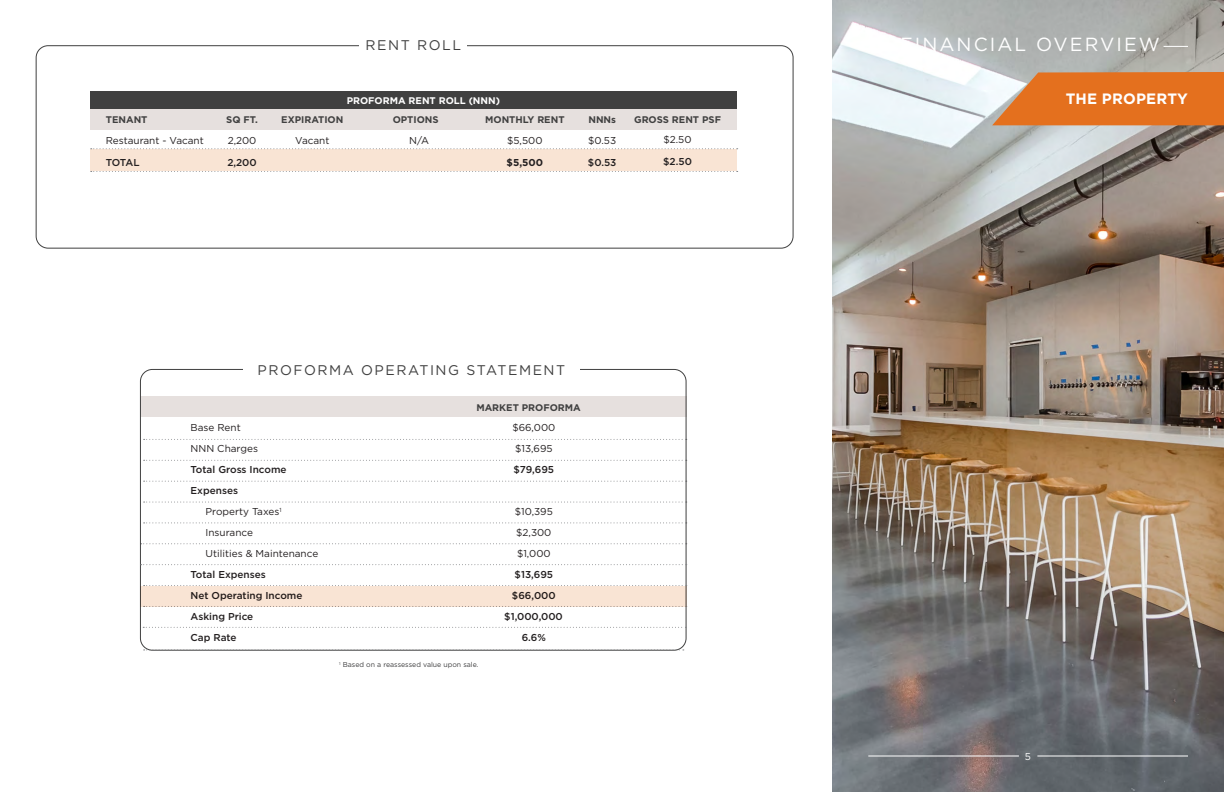
<style>
.page{position:relative;width:1224px;height:792px;background:#fff}
.page>*{position:absolute;margin:0;border:0;box-sizing:border-box;transform-origin:0 0}
.t1{font:19px "Gotham";letter-spacing:.11em;color:#fff}
.Heading_1{font:700 15px "Gotham";letter-spacing:.01em;color:#fff}
.t2{font:14px "Gotham";letter-spacing:.11em;color:#404040}
.Images_Description{font:10px/21px "Gotham";color:#231f20}
.Images_Description-2{font:500 10px "Gotham";color:#231f20}
.Images_Description-3{font:700 10px "Gotham";color:#231f20}
.t3{font:10px "Gotham";color:#fff}
.Property_Specs_New{font:700 9.6px "Gotham";color:#404040}
.Property_Specs_New-2{font:700 9.6px "Gotham";color:#fff}
.t4{font:7px "Gotham";color:#3e3e3f}
.s1{font-weight:500}
</style>
<div class="page">
<div style="left:90px;top:149px;width:647px;height:22px;background:#f9e4d4"></div>
<div style="left:90px;top:91px;width:647px;height:18px;background:#404040"></div>
<div style="left:90px;top:109px;width:647px;height:21px;background:#e6e0de"></div>
<svg style="left:91px;top:148px;width:647px;height:1px"></svg>
<svg style="left:91px;top:171px;width:647px;height:1px"></svg>
<div style="left:36px;top:45px;width:757px;height:203px;border:1px solid #404040;border-radius:12px"></div>
<img style="left:832px;top:0;width:392px;height:792px">
<hr style="left:868px;top:756px;width:151px;height:1px;background:#fff">
<svg style="left:868px;top:46px;width:25px;height:1px"></svg>
<svg style="left:1164px;top:46px;width:24px;height:1px"></svg>
<hr style="left:1037px;top:756px;width:151px;height:1px;background:#fff">
<div style="left:360px;top:39px;width:107px;height:13px;background:#fff"></div>
<div style="left:140px;top:396px;width:546px;height:21px;background:#e6e0de"></div>
<svg style="left:144px;top:439px;width:543px;height:1px"></svg>
<svg style="left:144px;top:460px;width:543px;height:1px"></svg>
<svg style="left:144px;top:481px;width:543px;height:1px"></svg>
<svg style="left:144px;top:502px;width:543px;height:1px"></svg>
<svg style="left:144px;top:522px;width:543px;height:1px"></svg>
<svg style="left:143px;top:543px;width:544px;height:1px"></svg>
<svg style="left:144px;top:585px;width:543px;height:1px"></svg>
<svg style="left:143px;top:627px;width:543px;height:1px"></svg>
<svg style="left:141px;top:564px;width:546px;height:1px"></svg>
<div style="left:140px;top:586px;width:546px;height:21px;background:#f9e4d4"></div>
<svg style="left:992px;top:72px;width:232px;height:53px;background:#e27b32"></svg>
<svg style="left:144px;top:649px;width:540px;height:1px"></svg>
<p class="t2" style="left:366px;top:36px;width:97px">RENT ROLL</p>
<p class="Property_Specs_New-2" style="left:347px;top:94px;width:155px">PROFORMA RENT ROLL (NNN)</p>
<p class="Property_Specs_New" style="left:106px;top:114px;width:43px">TENANT</p>
<p class="Property_Specs_New" style="left:226px;top:114px;width:33px">SQ FT.</p>
<p class="Property_Specs_New" style="left:281px;top:114px;width:64px">EXPIRATION</p>
<p class="Property_Specs_New" style="left:393px;top:114px;width:48px">OPTIONS</p>
<p class="Property_Specs_New" style="left:485px;top:114px;width:81px">MONTHLY RENT</p>
<p class="Property_Specs_New" style="left:588px;top:114px;width:29px">NNNs</p>
<p class="Property_Specs_New" style="left:634px;top:114px;width:88px">GROSS RENT PSF</p>
<p class="Images_Description" style="left:228px;top:129px;width:30px">2,200</p>
<p class="Images_Description-2" style="left:227px;top:156px;width:31px">2,200</p>
<p class="Images_Description" style="left:664px;top:128px;width:30px">$2.50</p>
<p class="Images_Description-2" style="left:663px;top:155px;width:30px">$2.50</p>
<p class="Images_Description" style="left:295px;top:129px;width:36px">Vacant</p>
<p class="Images_Description" style="left:409px;top:129px;width:21px">N/A</p>
<p class="Images_Description" style="left:507px;top:129px;width:37px">$5,500</p>
<p class="Images_Description-3" style="left:507px;top:155px;width:38px">$5,500</p>
<p class="Images_Description" style="left:588px;top:129px;width:29px">$0.53</p>
<p class="Images_Description-2" style="left:588px;top:156px;width:30px">$0.53</p>
<p class="Images_Description" style="left:106px;top:129px;width:100px">Restaurant - Vacant</p>
<p class="Images_Description-2" style="left:106px;top:156px;width:35px">TOTAL</p>
<p class="t2" style="left:258px;top:361px;width:309px">PROFORMA OPERATING STATEMENT</p>
<p class="Images_Description" style="left:191px;top:417px;width:52px">Base Rent</p>
<p class="Images_Description" style="left:191px;top:438px;width:69px">NNN Charges</p>
<p class="Images_Description-2" style="left:191px;top:463px;width:98px">Total Gross Income</p>
<p class="Images_Description-2" style="left:191px;top:484px;width:49px">Expenses</p>
<p class="Images_Description" style="left:206px;top:501px;width:77px">Property Taxes<sup>1</sup></p>
<p class="Images_Description" style="left:206px;top:522px;width:49px">Insurance</p>
<p class="Images_Description" style="left:191px;top:543px;width:129px;text-indent:15px">Utilities &amp; Maintenance<br><span class="s1">Total Expenses</span></p>
<p class="Images_Description-2" style="left:191px;top:589px;width:113px">Net Operating Income</p>
<p class="Images_Description-2" style="left:191px;top:610px;width:64px">Asking Price</p>
<p class="Images_Description-2" style="left:191px;top:631px;width:48px">Cap Rate</p>
<p class="Property_Specs_New" style="left:476px;top:401px;width:106px">MARKET PROFORMA</p>
<p class="Images_Description" style="left:512px;top:417px;width:44px">$66,000</p>
<p class="Images_Description" style="left:515px;top:438px;width:39px">$13,695</p>
<p class="Images_Description-2" style="left:514px;top:463px;width:42px">$79,695</p>
<p class="Images_Description" style="left:515px;top:501px;width:39px">$10,395</p>
<p class="Images_Description" style="left:516px;top:522px;width:37px">$2,300</p>
<p class="Images_Description" style="left:517px;top:543px;width:35px">$1,000</p>
<p class="Images_Description-2" style="left:515px;top:568px;width:40px">$13,695</p>
<p class="Images_Description-2" style="left:512px;top:589px;width:45px">$66,000</p>
<p class="Images_Description-2" style="left:522px;top:631px;width:26px">6.6%</p>
<p class="Images_Description-2" style="left:504px;top:609px;width:60px">$1,000,000</p>
<p class="t4" style="left:339px;top:661px;width:141px"><sup>1</sup> Based on a reassessed value upon sale.</p>
<p class="t1" style="left:900px;top:32px;width:261px">FINANCIAL OVERVIEW</p>
<p class="Heading_1" style="left:1066px;top:89px;width:124px">THE PROPERTY</p>
<p class="t3" style="left:1025px;top:750px;width:8px">5</p>
</div>
